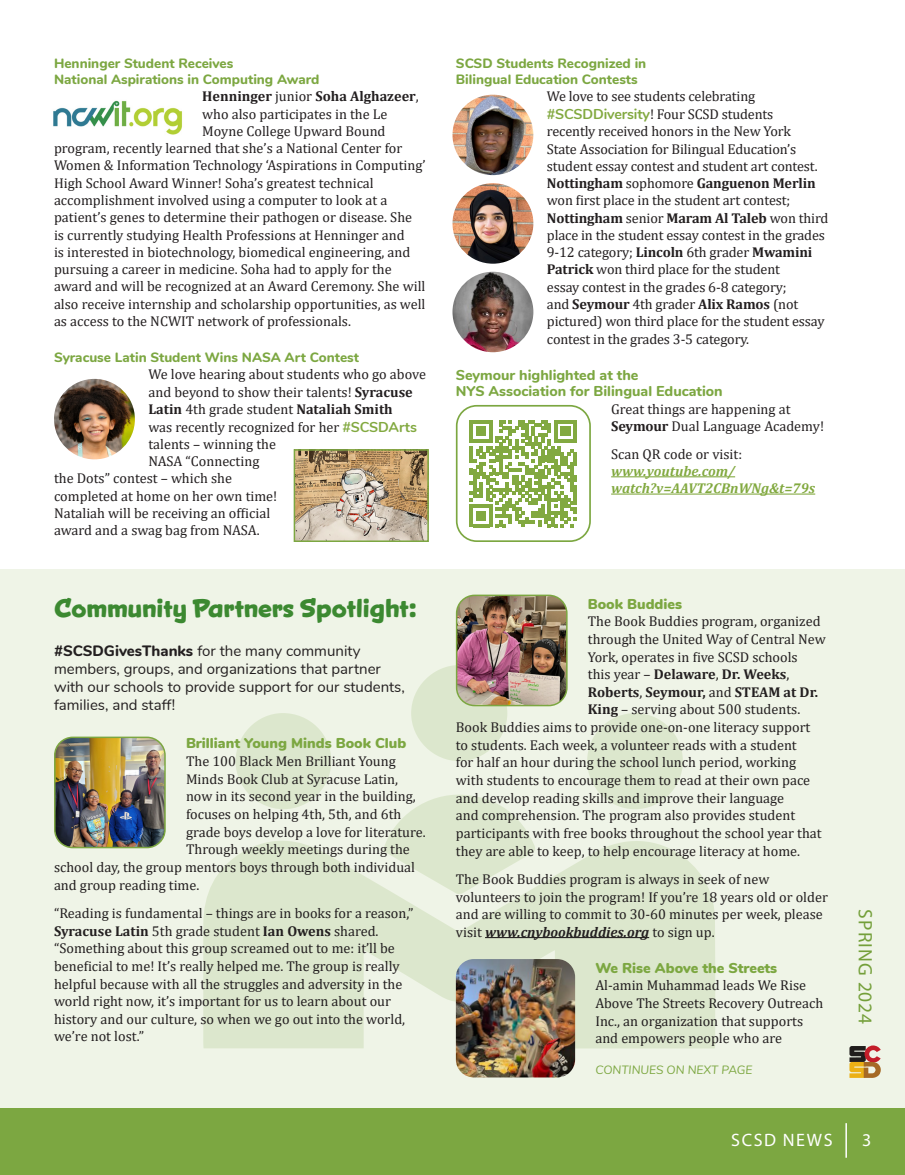
<style>
.page{position:relative;width:905px;height:1175px;background:#fff}
.page>*{position:absolute;margin:0;border:0;box-sizing:border-box;transform-origin:0 0}
.t1{font:700 25.5px "Snicker";color:#3c8931}
.t2{font:19.5px "Myriad Pro";letter-spacing:.06em;color:#7ca741}
.t3{font:18px "Myriad Pro";letter-spacing:.09em;color:#fff}
.t4{font:15px/18px "Nunito";color:#231f20}
.t5{font:14.25px/17.2px "Cambria";color:#231f20}
.t6{font:700 14.25px "Cambria";color:#231f20}
.t7{font:900 14.25px "Nunito";color:#7ca741}
.t8{font:800 14.25px/16.5px "Nunito";color:#7ca741}
.t9{font:italic 700 14.25px/17.2px "Cambria";color:#82a940}
.t10{font:800 13.5px/16.5px "Nunito";color:#7ca741}
.t11{font:italic 12px "Nunito";color:#7ca741}
.s1{font-weight:400}
.s2{font-weight:700}
.s3{font-family:"Nunito";font-weight:700;color:#82a940}
.s4{font-weight:800}
.s5{font-weight:700;font-style:italic}
</style>
<div class="page">
<div style="left:0;top:1108px;width:904px;height:66px;background:#7ca741"></div>
<hr style="left:845px;top:1123px;width:1px;height:34px;background:#fff">
<svg style="left:0;top:569px;width:904px;height:539px;background:#eaf1e1"></svg>
<hr style="left:611px;top:476px;width:124px;height:1px;background:#82a940">
<hr style="left:611px;top:493px;width:204px;height:1px;background:#82a940">
<img style="left:54px;top:379px;width:81px;height:80px;border-radius:40px">
<img style="left:452px;top:95px;width:81px;height:80px;border-radius:40px">
<img style="left:452px;top:183px;width:81px;height:81px;border-radius:40px">
<img style="left:452px;top:272px;width:81px;height:80px;border-radius:40px">
<hr style="left:485px;top:937px;width:164px;height:1px;background:#231f20">
<img style="left:53px;top:100px;width:129px;height:35px">
<svg style="left:469px;top:420px;width:108px;height:107px"></svg>
<div style="left:456px;top:405px;width:135px;height:137px;border:2px solid #7ca741;border-radius:20px"></div>
<img style="left:55px;top:737px;width:110px;height:110px">
<div style="left:54px;top:736px;width:112px;height:112px;border:2px solid #7ca741;border-radius:18px"></div>
<img style="left:456px;top:595px;width:111px;height:110px">
<div style="left:456px;top:594px;width:111px;height:112px;border:2px solid #7ca741;border-radius:18px"></div>
<img style="left:297px;top:452px;width:129px;height:87px">
<div style="left:294px;top:449px;width:135px;height:93px;border:2px solid #7ca741"></div>
<img style="left:456px;top:959px;width:119px;height:118px">
<p class="t10" style="left:54px;top:54px;width:267px">Henninger Student Receives<br>National Aspirations in Computing Award</p>
<p class="t6" style="left:202px;top:86px;width:218px">Henninger <span class="s1">junior</span> Soha Alghazeer<span class="s1">,</span></p>
<p class="t5" style="left:202px;top:105px;width:187px">who also participates in the Le</p>
<p class="t5" style="left:202px;top:122px;width:185px">Moyne College Upward Bound</p>
<p class="t5" style="left:54px;top:140px;width:350px">program, recently learned that she’s a National Center for</p>
<p class="t5" style="left:54px;top:157px;width:373px">Women &amp; Information Technology ‘Aspirations in Computing’</p>
<p class="t5" style="left:54px;top:174px;width:321px">High School Award Winner! Soha’s greatest technical</p>
<p class="t5" style="left:54px;top:191px;width:335px">accomplishment involved using a computer to look at a</p>
<p class="t5" style="left:54px;top:209px;width:359px">patient’s genes to determine their pathogen or disease. She</p>
<p class="t5" style="left:54px;top:226px;width:352px">is currently studying Health Professions at Henninger and</p>
<p class="t5" style="left:54px;top:243px;width:358px">is interested in biotechnology, biomedical engineering, and</p>
<p class="t5" style="left:54px;top:260px;width:339px">pursuing a career in medicine. Soha had to apply for the</p>
<p class="t5" style="left:54px;top:278px;width:373px">award and will be recognized at an Award Ceremony. She will</p>
<p class="t5" style="left:54px;top:295px;width:373px">also receive internship and scholarship opportunities, as well</p>
<p class="t5" style="left:54px;top:312px;width:298px">as access to the NCWIT network of professionals.</p>
<p class="t10" style="left:54px;top:348px;width:306px">Syracuse Latin Student Wins NASA Art Contest</p>
<p class="t5" style="left:148px;top:366px;width:279px">We love hearing about students who go above</p>
<p class="t5" style="left:148px;top:383px;width:266px">and beyond to show their talents! <span class="s2">Syracuse</span></p>
<p class="t6" style="left:148px;top:399px;width:246px">Latin <span class="s1">4th grade student</span> Nataliah Smith</p>
<p class="t5" style="left:148px;top:418px;width:270px">was recently recognized for her <span class="s3">#SCSDArts</span></p>
<p class="t5" style="left:148px;top:435px;width:129px">talents – winning the</p>
<p class="t5" style="left:148px;top:452px;width:112px">NASA “Connecting</p>
<p class="t5" style="left:54px;top:470px;width:179px">the Dots” contest – which she</p>
<p class="t5" style="left:54px;top:487px;width:225px">completed at home on her own time!</p>
<p class="t5" style="left:54px;top:504px;width:218px">Nataliah will be receiving an official</p>
<p class="t5" style="left:54px;top:522px;width:207px">award and a swag bag from NASA.</p>
<h1 class="t1" style="left:54px;top:591px;width:364px">Community Partners Spotlight:</h1>
<p class="t4" style="left:54px;top:640px;width:352px"><span class="s4">#SCSDGivesThanks</span> for the many community members, groups, and organizations that partner with our schools to provide support for our students, families, and staff!</p>
<p class="t7" style="left:186px;top:733px;width:222px">Brilliant Young Minds Book Club</p>
<p class="t5" style="left:186px;top:752px;width:211px">The 100 Black Men Brilliant Young</p>
<p class="t5" style="left:186px;top:770px;width:213px">Minds Book Club at Syracuse Latin,</p>
<p class="t5" style="left:186px;top:787px;width:231px">now in its second year in the building,</p>
<p class="t5" style="left:186px;top:805px;width:217px">focuses on helping 4th, 5th, and 6th</p>
<p class="t5" style="left:186px;top:823px;width:241px">grade boys develop a love for literature.</p>
<p class="t5" style="left:186px;top:840px;width:225px">Through weekly meetings during the</p>
<p class="t5" style="left:54px;top:858px;width:362px">school day, the group mentors boys through both individual</p>
<p class="t5" style="left:54px;top:876px;width:147px">and group reading time.</p>
<p class="t5" style="left:54px;top:904px;width:361px;line-height:17.7px">“Reading is fundamental – things are in books for a reason,” <span class="s2">Syracuse Latin</span> 5th grade student <span class="s2">Ian Owens</span> shared. “Something about this group screamed out to me: it’ll be beneficial to me! It’s really helped me. The group is really helpful because with all the struggles and adversity in the world right now, it’s important for us to learn about our history and our culture, so when we go out into the world, we’re not lost.”</p>
<p class="t10" style="left:456px;top:54px;width:192px">SCSD Students Recognized in<br>Bilingual Education Contests</p>
<p class="t5" style="left:547px;top:88px;width:283px">We love to see students celebrating <span class="s3">#SCSDDiversity</span>! Four SCSD students<br>recently received honors in the New York<br>State Association for Bilingual Education’s student essay contest and student art contest.<br><span class="s2">Nottingham</span> sophomore <span class="s2">Ganguenon Merlin </span>won first place in the student art contest; <span class="s2">Nottingham</span> senior <span class="s2">Maram Al Taleb</span> won third place in the student essay contest in the grades 9-12 category; <span class="s2">Lincoln</span> 6th grader <span class="s2">Mwamini Patrick</span> won third place for the student<br>essay contest in the grades 6-8 category;<br>and <span class="s2">Seymour</span> 4th grader <span class="s2">Alix Ramos</span> (not pictured) won third place for the student essay contest in the grades 3-5 category.</p>
<p class="t8" style="left:456px;top:366px;width:268px">Seymour highlighted at the<br>NYS Association for Bilingual Education</p>
<p class="t5" style="left:611px;top:400px;width:214px">Great things are happening at<br><span class="s2">Seymour</span> Dual Language Academy!</p>
<p class="t5" style="left:611px;top:445px;width:132px">Scan QR code or visit:</p>
<p class="t9" style="left:611px;top:462px;width:206px">www.youtube.com/ watch?v=AAVT2CBnWNg&amp;t=79s</p>
<p class="t7" style="left:588px;top:593px;width:96px">Book Buddies</p>
<p class="t5" style="left:588px;top:612px;width:234px">The Book Buddies program, organized</p>
<p class="t5" style="left:588px;top:630px;width:239px">through the United Way of Central New</p>
<p class="t5" style="left:588px;top:648px;width:211px">York, operates in five SCSD schools</p>
<p class="t6" style="left:588px;top:664px;width:203px"><span class="s1">this year –</span> Delaware<span class="s1">,</span> Dr. Weeks<span class="s1">,</span></p>
<p class="t6" style="left:588px;top:682px;width:232px">Roberts<span class="s1">,</span> Seymour, <span class="s1">and</span> STEAM at Dr.</p>
<p class="t5" style="left:588px;top:701px;width:214px"><span class="s2">King</span> – serving about 500 students.</p>
<p class="t5" style="left:456px;top:718px;width:356px">Book Buddies aims to provide one-on-one literacy support</p>
<p class="t5" style="left:456px;top:736px;width:342px">to students. Each week, a volunteer reads with a student</p>
<p class="t5" style="left:456px;top:753px;width:342px">for half an hour during the school lunch period, working</p>
<p class="t5" style="left:456px;top:771px;width:356px">with students to encourage them to read at their own pace</p>
<p class="t5" style="left:456px;top:789px;width:330px">and develop reading skills and improve their language</p>
<p class="t5" style="left:456px;top:806px;width:341px">and comprehension. The program also provides student</p>
<p class="t5" style="left:456px;top:824px;width:367px">participants with free books throughout the school year that</p>
<p class="t5" style="left:456px;top:842px;width:346px">they are able to keep, to help encourage literacy at home.</p>
<p class="t5" style="left:456px;top:870px;width:373px;line-height:17.7px">The Book Buddies program is always in seek of new volunteers to join the program! If you’re 18 years old or older and are willing to commit to 30-60 minutes per week, please visit <span class="s5">www.cnybookbuddies.org</span> to sign up.</p>
<p class="t7" style="left:595px;top:957px;width:183px">We Rise Above the Streets</p>
<p class="t5" style="left:595px;top:976px;width:229px;line-height:17.7px">Al-amin Muhammad leads We Rise<br>Above The Streets Recovery Outreach<br>Inc., an organization that supports and empowers people who are</p>
<p class="t11" style="left:595px;top:1061px;width:159px">CONTINUES ON NEXT PAGE</p>
<h2 class="t2" style="left:877px;top:909px;width:116px;rotate:90deg">SPRING 2024</h2>
<p class="t3" style="left:731px;top:1129px;width:103px">SCSD NEWS</p>
<p class="t3" style="left:862px;top:1128px;width:11px">3</p>
</div>
